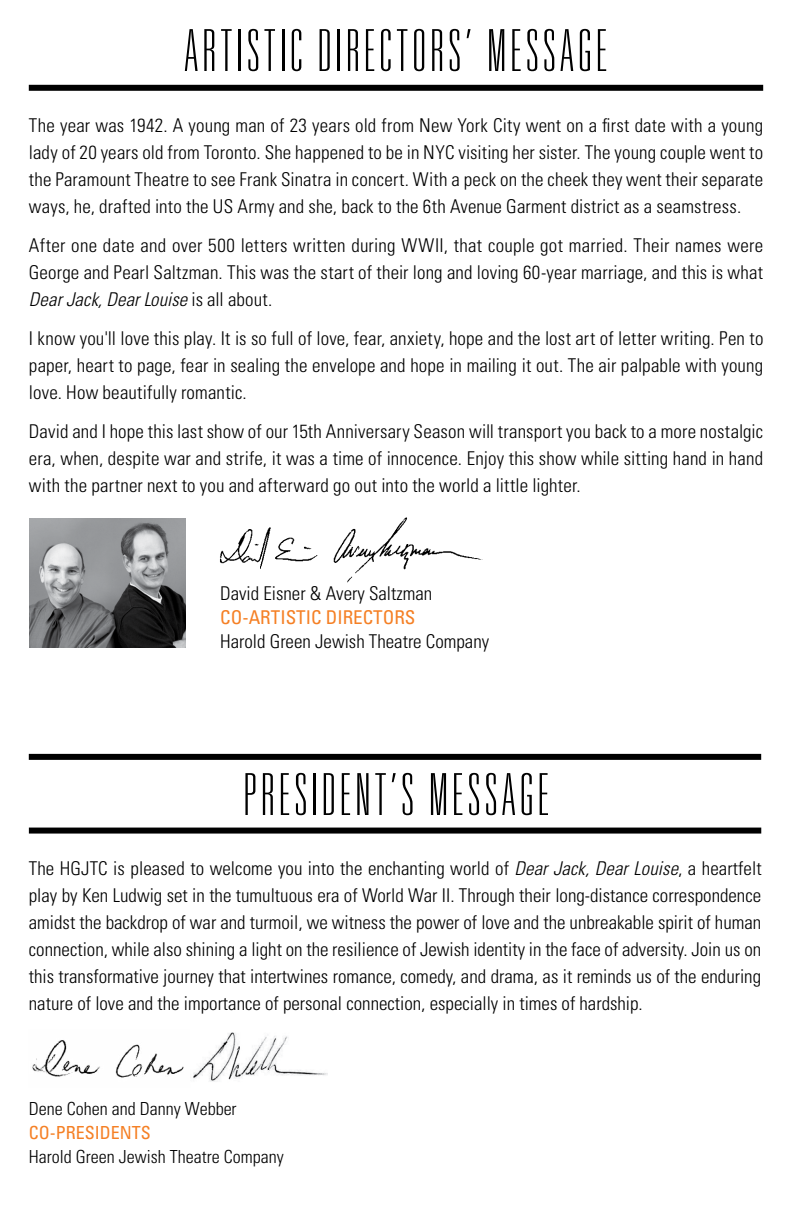
<style>
.page{position:relative;width:792px;height:1224px;background:#fff}
.page>*{position:absolute;margin:0;border:0;box-sizing:border-box;transform-origin:0 0}
.t1{font:100 ultra-condensed 58px "Univers";letter-spacing:.085em;color:#000}
.t2{font:300 condensed 19px/27px "Univers LT Std";letter-spacing:.005em;color:#000;text-align:justify}
.t3{font:300 condensed 19px "Univers";color:#000}
.t4{font:condensed 19px "Univers LT Std";color:#f58025}
.t5{font:300 condensed 18px "Univers";color:#000}
.t6{font:300 condensed 18px "Univers LT Std";color:#000}
.t7{font:condensed 18px "Univers LT Std";color:#f58025}
.s1{font-style:italic}
</style>
<div class="page">
<img style="left:32px;top:1040px;width:152px;height:38px">
<img style="left:193px;top:1032px;width:135px;height:50px">
<div style="left:29px;top:754px;width:732px;height:6px;background:#000"></div>
<div style="left:29px;top:828px;width:732px;height:6px;background:#000"></div>
<img style="left:30px;top:519px;width:156px;height:129px">
<img style="left:220px;top:527px;width:97px;height:42px">
<img style="left:317px;top:517px;width:166px;height:66px">
<div style="left:29px;top:85px;width:734px;height:6px;background:#000"></div>
<h1 class="t1" style="left:185px;top:21px;width:423px">ARTISTIC DIRECTORS’ MESSAGE</h1>
<p class="t2" style="left:29px;top:112px;width:736px">The year was 1942. A young man of 23 years old from New York City went on a first date with a young lady of 20 years old from Toronto. She happened to be in NYC visiting her sister. The young couple went to the Paramount Theatre to see Frank Sinatra in concert. With a peck on the cheek they went their separate ways, he, drafted into the US Army and she, back to the 6th Avenue Garment district as a seamstress.</p>
<p class="t2" style="left:29px;top:232px;width:736px">After one date and over 500 letters written during WWII, that couple got married. Their names were George and Pearl Saltzman. This was the start of their long and loving 60-year marriage, and this is what <span class="s1">Dear Jack, Dear Louise</span> is all about.</p>
<p class="t2" style="left:29px;top:325px;width:736px">I know you'll love this play. It is so full of love, fear, anxiety, hope and the lost art of letter writing. Pen to paper, heart to page, fear in sealing the envelope and hope in mailing it out. The air palpable with young love. How beautifully romantic.</p>
<p class="t2" style="left:29px;top:418px;width:736px">David and I hope this last show of our 15th Anniversary Season will transport you back to a more nostalgic era, when, despite war and strife, it was a time of innocence. Enjoy this show while sitting hand in hand with the partner next to you and afterward go out into the world a little lighter.</p>
<p class="t2" style="left:220px;top:579px;width:214px">David Eisner &amp; Avery Saltzman</p>
<p class="t4" style="left:220px;top:605px;width:197px">CO-ARTISTIC DIRECTORS</p>
<p class="t3" style="left:220px;top:629px;width:271px">Harold Green Jewish Theatre Company</p>
<h1 class="t1" style="left:244px;top:765px;width:306px">PRESIDENT’S MESSAGE</h1>
<p class="t2" style="left:29px;top:854px;width:734px">The HGJTC is pleased to welcome you into the enchanting world of <span class="s1">Dear Jack, Dear Louise</span>, a heartfelt play by Ken Ludwig set in the tumultuous era of World War II. Through their long-distance correspondence amidst the backdrop of war and turmoil, we witness the power of love and the unbreakable spirit of human connection, while also shining a light on the resilience of Jewish identity in the face of adversity. Join us on this transformative journey that intertwines romance, comedy, and drama, as it reminds us of the enduring nature of love and the importance of personal connection, especially in times of hardship.</p>
<p class="t6" style="left:29px;top:1098px;width:209px">Dene Cohen and Danny Webber</p>
<p class="t7" style="left:29px;top:1121px;width:124px">CO-PRESIDENTS</p>
<p class="t5" style="left:29px;top:1146px;width:256px">Harold Green Jewish Theatre Company</p>
</div>
